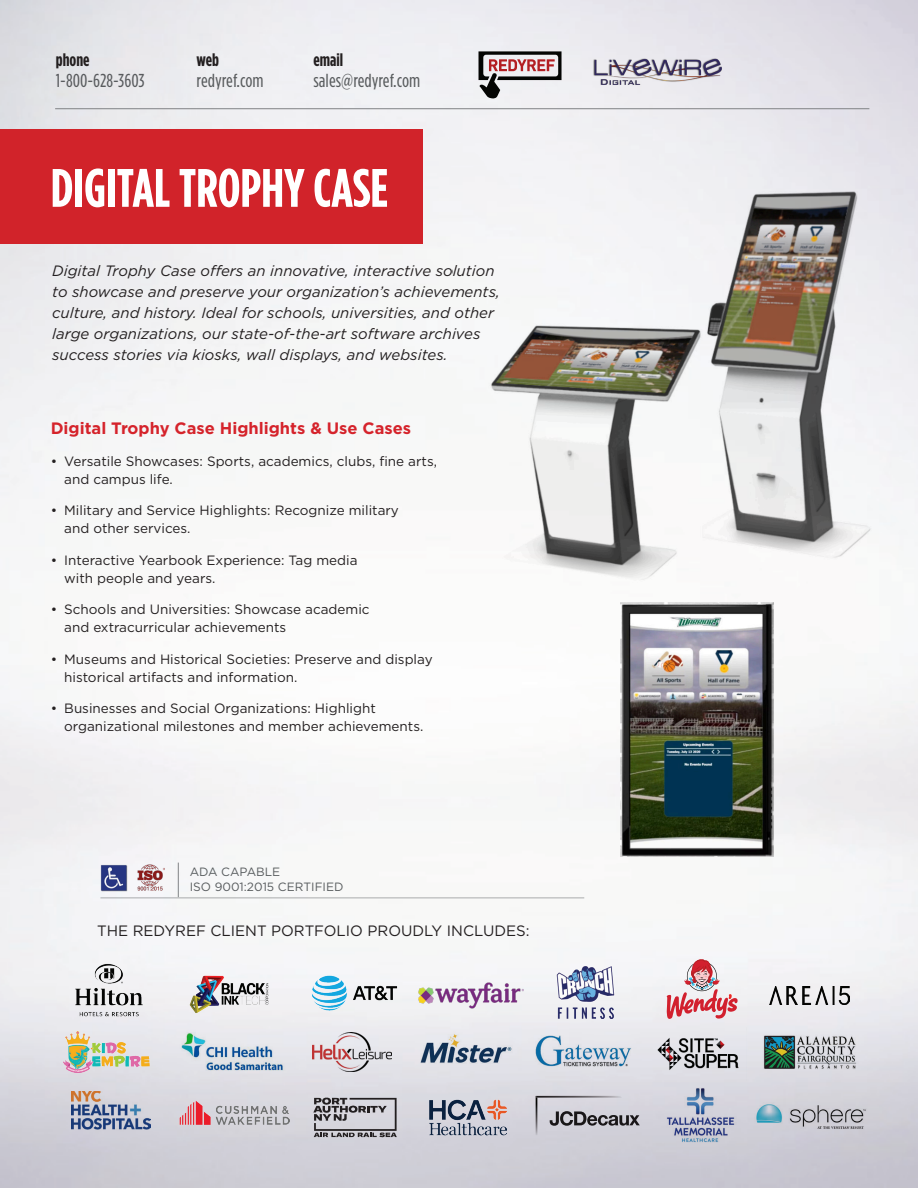
<style>
.page{position:relative;width:918px;height:1188px;background:#fff}
.page>*{position:absolute;margin:0;border:0;box-sizing:border-box;transform-origin:0 0}
.t1{font:700 54px "Gotham Condensed";color:#fff}
.t2{font:18px "Gotham Cond S Sm";color:#595c5e}
.t3{font:18px "Gotham Cond S Sm";color:#595b5e}
.t4{font:700 18px "Gotham Condensed";color:#231f20}
.t5{font:700 16.5px "Gotham";color:#d5232b}
.t6{font:italic 15px/21px "Gotham";color:#231f20}
.t7{font:15px "Gotham";color:#231f20}
.t8{font:13.5px/18px "Gotham";color:#231f20}
.t9{font:12px "Gotham";color:#585c5e}
</style>
<div class="page">
<img style="left:0;top:0;width:918px;height:1188px">
<div style="left:0;top:130px;width:422px;height:114px;background:#d1232a"></div>
<hr style="left:55px;top:108px;width:814px;height:1px;background:#808285">
<hr style="left:100px;top:898px;width:484px;height:1px;background:#585c5e">
<img style="left:93px;top:857px;width:43px;height:42px">
<hr style="left:178px;top:863px;width:1px;height:34px;background:#808285">
<svg style="left:479px;top:51px;width:83px;height:47px"></svg>
<img style="left:137px;top:864px;width:28px;height:27px">
<img style="left:592px;top:58px;width:130px;height:27px">
<img style="left:416px;top:1028px;width:100px;height:40px">
<img style="left:652px;top:1027px;width:94px;height:53px">
<img style="left:188px;top:975px;width:84px;height:38px">
<img style="left:308px;top:974px;width:92px;height:38px">
<img style="left:415px;top:979px;width:113px;height:33px">
<img style="left:556px;top:965px;width:59px;height:54px">
<svg style="left:667px;top:959px;width:71px;height:60px"></svg>
<img style="left:312px;top:1033px;width:80px;height:39px">
<img style="left:535px;top:1036px;width:96px;height:31px">
<img style="left:179px;top:1101px;width:110px;height:23px">
<svg style="left:313px;top:1098px;width:84px;height:39px;background:#9e9ca2"></svg>
<img style="left:429px;top:1096px;width:78px;height:43px">
<img style="left:537px;top:1096px;width:85px;height:2px">
<img style="left:536px;top:1098px;width:1px;height:37px">
<svg style="left:550px;top:1111px;width:90px;height:15px"></svg>
<img style="left:662px;top:1076px;width:78px;height:78px">
<img style="left:74px;top:963px;width:69px;height:54px">
<img style="left:64px;top:1032px;width:85px;height:40px">
<img style="left:769px;top:986px;width:81px;height:18px">
<img style="left:758px;top:1021px;width:104px;height:63px">
<img style="left:754px;top:1103px;width:114px;height:28px">
<img style="left:173px;top:1027px;width:113px;height:51px">
<img style="left:71px;top:1091px;width:79px;height:38px">
<img style="left:453px;top:132px;width:465px;height:517px">
<img style="left:621px;top:602px;width:153px;height:255px">
<p class="t4" style="left:56px;top:49px;width:35px">phone</p>
<p class="t3" style="left:56px;top:70px;width:90px">1-800-628-3603</p>
<p class="t4" style="left:197px;top:49px;width:24px">web</p>
<p class="t2" style="left:197px;top:70px;width:68px">redyref.com</p>
<p class="t4" style="left:313px;top:49px;width:31px">email</p>
<p class="t2" style="left:313px;top:70px;width:108px">sales@redyref.com</p>
<p class="t1" style="left:51px;top:156px;width:339px">DIGITAL TROPHY CASE</p>
<p class="t6" style="left:52px;top:260px;width:449px">Digital Trophy Case offers an innovative, interactive solution to showcase and preserve your organization’s achievements, culture, and history. Ideal for schools, universities, and other large organizations, our state-of-the-art software archives success stories via kiosks, wall displays, and websites.</p>
<p class="t5" style="left:51px;top:418px;width:362px">Digital Trophy Case Highlights &amp; Use Cases</p>
<p class="t8" style="left:64px;top:452px;width:374px;text-indent:-14px">• Versatile Showcases: Sports, academics, clubs, fine arts, and campus life.</p>
<p class="t8" style="left:64px;top:501px;width:336px;text-indent:-14px">• Military and Service Highlights: Recognize military and other services.</p>
<p class="t8" style="left:64px;top:551px;width:295px;text-indent:-14px">• Interactive Yearbook Experience: Tag media with people and years.</p>
<p class="t8" style="left:64px;top:600px;width:307px;text-indent:-14px">• Schools and Universities: Showcase academic and extracurricular achievements</p>
<p class="t8" style="left:64px;top:650px;width:370px;text-indent:-14px">• Museums and Historical Societies: Preserve and display historical artifacts and information.</p>
<p class="t8" style="left:64px;top:699px;width:361px;text-indent:-14px">• Businesses and Social Organizations: Highlight organizational milestones and member achievements.</p>
<p class="t9" style="left:190px;top:864px;width:92px">ADA CAPABLE</p>
<p class="t9" style="left:190px;top:879px;width:155px">ISO 9001:2015 CERTIFIED</p>
<p class="t7" style="left:97px;top:921px;width:434px">THE REDYREF CLIENT PORTFOLIO PROUDLY INCLUDES:</p>
</div>
